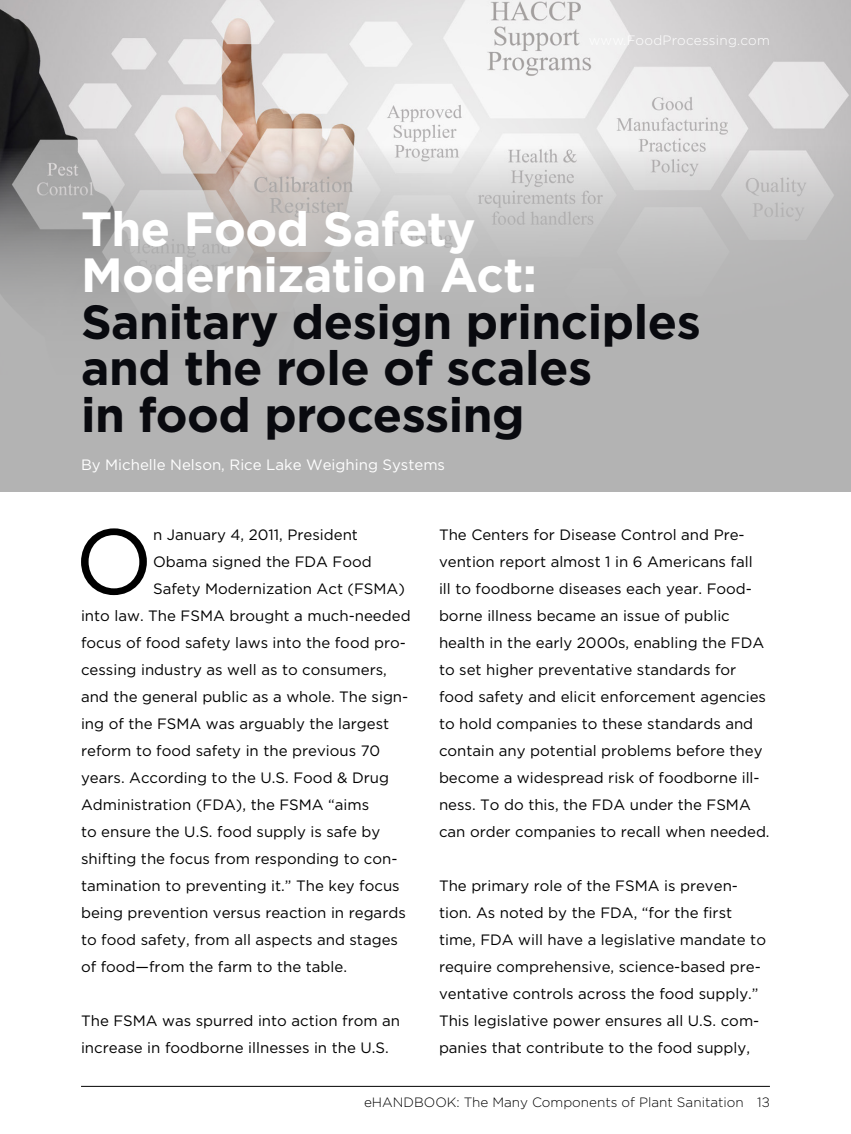
<style>
.page{position:relative;width:851px;height:1134px;background:#fff}
.page>*{position:absolute;margin:0;border:0;box-sizing:border-box;transform-origin:0 0}
.Body_Drop_Cap{font:92.1px "Gotham";color:#000}
.Headline{font:700 48px/46.5px "Gotham";letter-spacing:-.01em;color:#090a0f}
.Headline-2{font:700 48px/46.5px "Gotham";letter-spacing:-.01em;color:#fff}
.Body{font:15px/27px "Gotham";color:#000}
.Body_Drop_Cap-2{font:15px "Gotham";color:#000}
.Byline{font:15px "Gotham";color:#fff}
.t1{font:300 13.5px "Gotham";color:#000}
.t2{font:300 13.5px "Gotham";letter-spacing:.02em;color:#fff}
</style>
<div class="page">
<img style="left:0;top:0;width:850px;height:99px">
<svg style="left:0;top:99px;width:850px;height:392px;background:#bcbbba"></svg>
<hr style="left:81px;top:1086px;width:689px;height:1px;background:#000">
<p class="t2" style="left:588px;top:32px;width:183px">www.FoodProcessing.com</p>
<p class="Headline-2" style="left:81px;top:205px;width:457px">The Food Safety<br>Modernization Act:</p>
<p class="Headline" style="left:81px;top:298px;width:621px">Sanitary design principles and the role of scales<br>in food processing</p>
<p class="Byline" style="left:81px;top:455px;width:365px">By Michelle Nelson, Rice Lake Weighing Systems</p>
<p class="Body_Drop_Cap" style="left:75px;top:502px;width:80px">O</p>
<p class="Body_Drop_Cap-2" style="left:153px;top:525px;width:206px">n January 4, 2011, President</p>
<p class="Body_Drop_Cap-2" style="left:153px;top:552px;width:220px">Obama signed the FDA Food</p>
<p class="Body_Drop_Cap-2" style="left:153px;top:579px;width:253px">Safety Modernization Act (FSMA)</p>
<p class="Body_Drop_Cap-2" style="left:81px;top:606px;width:331px">into law. The FSMA brought a much-needed</p>
<p class="Body_Drop_Cap-2" style="left:81px;top:633px;width:326px">focus of food safety laws into the food pro-</p>
<p class="Body_Drop_Cap-2" style="left:81px;top:660px;width:307px">cessing industry as well as to consumers,</p>
<p class="Body_Drop_Cap-2" style="left:81px;top:687px;width:329px">and the general public as a whole. The sign-</p>
<p class="Body_Drop_Cap-2" style="left:81px;top:714px;width:310px">ing of the FSMA was arguably the largest</p>
<p class="Body_Drop_Cap-2" style="left:81px;top:741px;width:301px">reform to food safety in the previous 70</p>
<p class="Body_Drop_Cap-2" style="left:81px;top:768px;width:309px">years. According to the U.S. Food &amp; Drug</p>
<p class="Body_Drop_Cap-2" style="left:81px;top:795px;width:290px">Administration (FDA), the FSMA “aims</p>
<p class="Body_Drop_Cap-2" style="left:81px;top:822px;width:301px">to ensure the U.S. food supply is safe by</p>
<p class="Body_Drop_Cap-2" style="left:81px;top:849px;width:318px">shifting the focus from responding to con-</p>
<p class="Body_Drop_Cap-2" style="left:81px;top:876px;width:320px">tamination to preventing it.” The key focus</p>
<p class="Body_Drop_Cap-2" style="left:81px;top:903px;width:326px">being prevention versus reaction in regards</p>
<p class="Body_Drop_Cap-2" style="left:81px;top:930px;width:318px">to food safety, from all aspects and stages</p>
<p class="Body_Drop_Cap-2" style="left:81px;top:957px;width:267px">of food—from the farm to the table.</p>
<p class="Body" style="left:81px;top:1007px;width:320px">The FSMA was spurred into action from an increase in foodborne illnesses in the U.S.</p>
<p class="Body" style="left:439px;top:521px;width:332px">The Centers for Disease Control and Pre&shy;vention report almost 1 in 6 Americans fall<br>ill to foodborne diseases each year. Food&shy;borne illness became an issue of public health in the early 2000s, enabling the FDA to set higher preventative standards for food safety and elicit enforcement agencies to hold companies to these standards and contain any potential problems before they become a widespread risk of foodborne ill&shy;ness. To do this, the FDA under the FSMA can order companies to recall when needed.</p>
<p class="Body" style="left:439px;top:872px;width:328px">The primary role of the FSMA is preven&shy;tion. As noted by the FDA, “for the first time, FDA will have a legislative mandate to require comprehensive, science-based pre&shy;ventative controls across the food supply.” This legislative power ensures all U.S. com&shy;panies that contribute to the food supply,</p>
<p class="t1" style="left:364px;top:1094px;width:407px">eHANDBOOK: The Many Components of Plant Sanitation 13</p>
</div>
